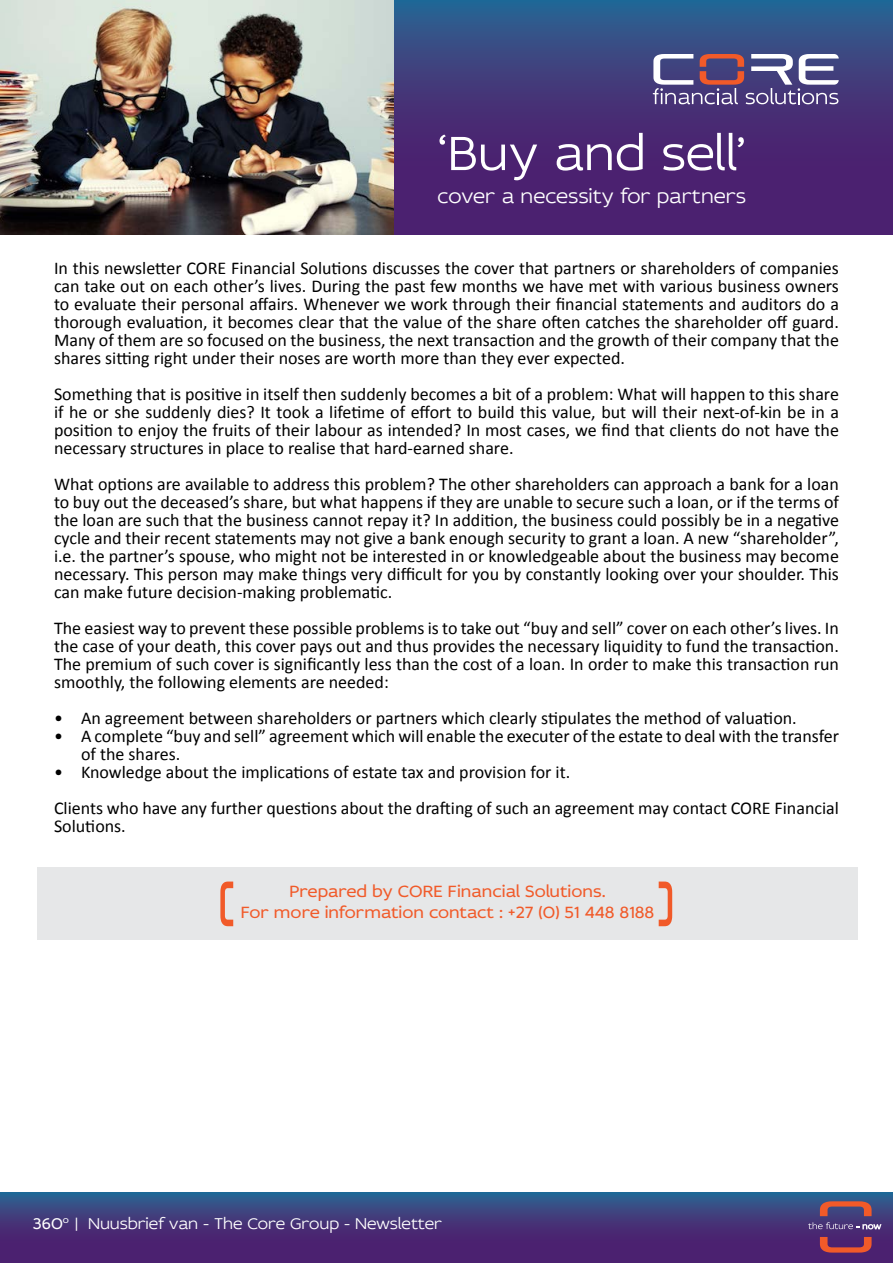
<style>
.page{position:relative;width:893px;height:1263px;background:#fff}
.page>*{position:absolute;margin:0;border:0;box-sizing:border-box;transform-origin:0 0}
.t1{font:300 51px "Idealist Sans";letter-spacing:-.01em;color:#fff}
.t2{font:300 21px "Idealist Sans";letter-spacing:-.01em;color:#fff}
.t3{font:18px/18px "Calibri";color:#000;text-align:justify}
.t4{font:17.25px/20.9px "Idealist Sans";color:#f15a29;text-align:center}
.t5{font:300 16.5px "Idealist Sans";color:#fff}
.s1{font-weight:400}
</style>
<div class="page">
<svg style="left:393px;top:0;width:500px;height:235px;background:#423479"></svg>
<svg style="left:0;top:1193px;width:893px;height:70px;background:#423579"></svg>
<svg style="left:808px;top:1222px;width:73px;height:7px"></svg>
<svg style="left:820px;top:1201px;width:52px;height:15px"></svg>
<svg style="left:820px;top:1237px;width:52px;height:15px"></svg>
<img style="left:0;top:0;width:393px;height:235px">
<svg style="left:653px;top:54px;width:186px;height:50px"></svg>
<div style="left:37px;top:867px;width:821px;height:73px;background:#e6e7e8"></div>
<svg style="left:220px;top:881px;width:13px;height:45px"></svg>
<svg style="left:659px;top:881px;width:13px;height:45px"></svg>
<h1 class="t1" style="left:437px;top:119px;width:310px">‘Buy and sell’</h1>
<p class="t2" style="left:437px;top:182px;width:310px">cover a necessity for partners</p>
<p class="t3" style="left:54px;top:258px;width:786px">In this newsletter CORE Financial Solutions discusses the cover that partners or shareholders of companies can take out on each other’s lives. During the past few months we have met with various business owners to evaluate their personal affairs. Whenever we work through their financial statements and auditors do a thorough evaluation, it becomes clear that the value of the share often catches the shareholder off guard.<br>Many of them are so focused on the business, the next transaction and the growth of their company that the shares sitting right under their noses are worth more than they ever expected.</p>
<p class="t3" style="left:54px;top:384px;width:786px">Something that is positive in itself then suddenly becomes a bit of a problem: What will happen to this share if he or she suddenly dies? It took a lifetime of effort to build this value, but will their next-of-kin be in a position to enjoy the fruits of their labour as intended? In most cases, we find that clients do not have the necessary structures in place to realise that hard-earned share.</p>
<p class="t3" style="left:54px;top:474px;width:786px">What options are available to address this problem? The other shareholders can approach a bank for a loan to buy out the deceased’s share, but what happens if they are unable to secure such a loan, or if the terms of the loan are such that the business cannot repay it? In addition, the business could possibly be in a negative cycle and their recent statements may not give a bank enough security to grant a loan. A new “shareholder”, i.e. the partner’s spouse, who might not be interested in or knowledgeable about the business may become necessary. This person may make things very difficult for you by constantly looking over your shoulder. This can make future decision-making problematic.</p>
<p class="t3" style="left:54px;top:618px;width:786px">The easiest way to prevent these possible problems is to take out “buy and sell” cover on each other’s lives. In the case of your death, this cover pays out and thus provides the necessary liquidity to fund the transaction.<br>The premium of such cover is significantly less than the cost of a loan. In order to make this transaction run smoothly, the following elements are needed:</p>
<p class="t3" style="left:54px;top:708px;width:744px">• An agreement between shareholders or partners which clearly stipulates the method of valuation.</p>
<p class="t3" style="left:81px;top:726px;width:759px;text-indent:-27px">• A complete “buy and sell” agreement which will enable the executer of the estate to deal with the transfer of the shares.</p>
<p class="t3" style="left:54px;top:753px;width:786px;line-height:36px">• Knowledge about the implications of estate tax and provision for it.<br>Clients who have any further questions about the drafting of such an agreement may contact CORE Financial</p>
<p class="t3" style="left:54px;top:816px;width:73px">Solutions.</p>
<p class="t4" style="left:241px;top:880px;width:415px">Prepared by CORE Financial Solutions.<br>For more information contact : +27 (0) 51 448 8188</p>
<p class="t5" style="left:33px;top:1212px;width:411px"><span class="s1">360</span><sup>o</sup> | Nuusbrief van - The Core Group - Newsletter</p>
</div>
